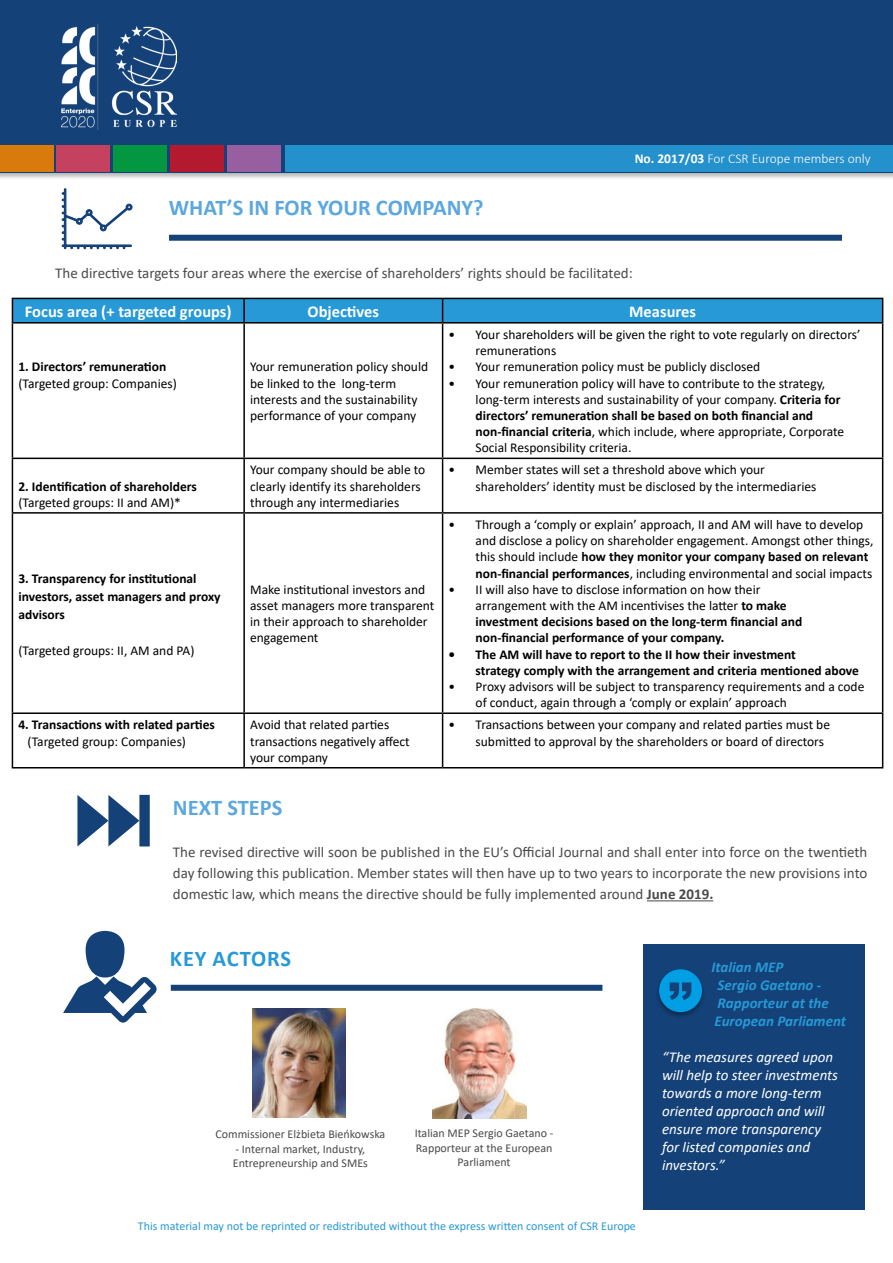
<style>
.page{position:relative;width:893px;height:1263px;background:#fff}
.page>*{position:absolute;margin:0;border:0;box-sizing:border-box;transform-origin:0 0}
.t1{font:700 22.5px "Calibri";color:#5ca7dd}
.t2{font:700 22.5px "Calibri";letter-spacing:.04em;color:#2699d6}
.t3{font:700 16.5px "Calibri";color:#fff}
.t4{font:15px/21px "Calibri";color:#4a4a49;text-align:justify}
.t5{font:italic 15px/18px "Calibri";color:#fff}
.t6{font:italic 700 15px/18px "Calibri";color:#2699d6}
.t7{font:13.5px/16.2px "Calibri";color:#000}
.t8{font:700 13.5px/16.2px "Calibri";color:#000}
.t9{font:300 13.5px "Calibri";color:#fff}
.t10{font:12px/14.4px "Calibri";color:#4a4a49}
.t11{font:12px "Calibri";color:#2699d6}
.s1{font-weight:700}
.s2{font-weight:400}
</style>
<div class="page">
<div style="left:169px;top:235px;width:673px;height:6px;background:#144177"></div>
<svg style="left:61px;top:188px;width:72px;height:62px"></svg>
<div style="left:0;top:0;width:893px;height:180px;background:#000;opacity:.3"></div>
<div style="left:0;top:0;width:893px;height:172px;background:#144177"></div>
<img style="left:61px;top:24px;width:116px;height:105px">
<div style="left:284px;top:146px;width:609px;height:26px;background:#2490cc"></div>
<svg style="left:0;top:145px;width:285px;height:27px"></svg>
<div style="left:0;top:146px;width:53px;height:26px;background:#d97a0c"></div>
<div style="left:57px;top:146px;width:53px;height:26px;background:#c4425f"></div>
<div style="left:114px;top:146px;width:53px;height:26px;background:#029740"></div>
<div style="left:170px;top:146px;width:54px;height:26px;background:#b31a2f"></div>
<div style="left:227px;top:146px;width:54px;height:26px;background:#985fa0"></div>
<svg style="left:12px;top:298px;width:871px;height:24px;background:#2390ca"></svg>
<hr style="left:12px;top:322px;width:232px;height:2px;background:#000">
<hr style="left:12px;top:324px;width:1px;height:134px;background:#000">
<hr style="left:244px;top:322px;width:199px;height:2px;background:#000">
<hr style="left:243px;top:324px;width:2px;height:134px;background:#000">
<hr style="left:443px;top:322px;width:440px;height:2px;background:#000">
<hr style="left:442px;top:324px;width:1px;height:134px;background:#000">
<hr style="left:882px;top:324px;width:1px;height:134px;background:#000">
<hr style="left:12px;top:458px;width:232px;height:1px;background:#000">
<hr style="left:12px;top:459px;width:1px;height:53px;background:#000">
<hr style="left:244px;top:458px;width:199px;height:1px;background:#000">
<hr style="left:243px;top:459px;width:2px;height:53px;background:#000">
<hr style="left:443px;top:458px;width:440px;height:1px;background:#000">
<hr style="left:442px;top:459px;width:1px;height:53px;background:#000">
<hr style="left:882px;top:459px;width:1px;height:53px;background:#000">
<hr style="left:12px;top:512px;width:232px;height:2px;background:#000">
<hr style="left:12px;top:514px;width:1px;height:198px;background:#000">
<hr style="left:244px;top:512px;width:199px;height:2px;background:#000">
<hr style="left:243px;top:514px;width:2px;height:198px;background:#000">
<hr style="left:443px;top:512px;width:440px;height:2px;background:#000">
<hr style="left:442px;top:514px;width:1px;height:198px;background:#000">
<hr style="left:882px;top:514px;width:1px;height:198px;background:#000">
<hr style="left:12px;top:712px;width:232px;height:2px;background:#000">
<hr style="left:12px;top:714px;width:1px;height:53px;background:#000">
<hr style="left:244px;top:712px;width:199px;height:2px;background:#000">
<hr style="left:243px;top:714px;width:2px;height:53px;background:#000">
<hr style="left:443px;top:712px;width:440px;height:2px;background:#000">
<hr style="left:442px;top:714px;width:1px;height:53px;background:#000">
<hr style="left:882px;top:714px;width:1px;height:53px;background:#000">
<hr style="left:12px;top:767px;width:232px;height:1px;background:#000">
<hr style="left:244px;top:767px;width:199px;height:1px;background:#000">
<hr style="left:443px;top:767px;width:440px;height:1px;background:#000">
<div style="left:171px;top:985px;width:431px;height:6px;background:#144177"></div>
<div style="left:643px;top:945px;width:222px;height:265px;background:#144177"></div>
<div style="left:655px;top:968px;width:51px;height:51px;background:#000;opacity:.3"></div>
<div style="left:659px;top:969px;width:43px;height:43px;background:#009fe3;border-radius:50%"></div>
<svg style="left:670px;top:982px;width:21px;height:18px"></svg>
<svg style="left:63px;top:931px;width:94px;height:92px"></svg>
<img style="left:252px;top:1008px;width:94px;height:110px">
<img style="left:433px;top:1008px;width:93px;height:110px">
<hr style="left:647px;top:900px;width:66px;height:1px;background:#4a4a49">
<svg style="left:77px;top:795px;width:73px;height:51px"></svg>
<h1 class="t1" style="left:169px;top:191px;width:316px">WHAT’S IN FOR YOUR COMPANY?</h1>
<p class="t9" style="left:635px;top:150px;width:238px"><span class="s1">No. 2017/03</span> For CSR Europe members only</p>
<p class="t4" style="left:55px;top:262px;width:579px">The directive targets four areas where the exercise of shareholders’ rights should be facilitated:</p>
<p class="t3" style="left:25px;top:300px;width:208px">Focus area (+ targeted groups)</p>
<p class="t3" style="left:308px;top:300px;width:73px">Objectives</p>
<p class="t3" style="left:629px;top:300px;width:68px">Measures</p>
<p class="t8" style="left:18px;top:359px;width:149px">1. Directors’ remuneration</p>
<p class="t7" style="left:18px;top:375px;width:160px">(Targeted group: Companies)</p>
<p class="t8" style="left:18px;top:478px;width:180px">2. Identification of shareholders</p>
<p class="t7" style="left:18px;top:494px;width:164px">(Targeted groups: II and AM)*</p>
<p class="t8" style="left:18px;top:569px;width:204px;line-height:18px">3. Transparency for institutional investors, asset managers and proxy advisors</p>
<p class="t7" style="left:18px;top:642px;width:177px">(Targeted groups: II, AM and PA)</p>
<p class="t8" style="left:18px;top:717px;width:198px">4. Transactions with related parties</p>
<p class="t7" style="left:28px;top:733px;width:160px">(Targeted group: Companies)</p>
<p class="t7" style="left:250px;top:358px;width:180px">Your remuneration policy should be linked to the long-term interests and the sustainability performance of your company</p>
<p class="t7" style="left:476px;top:326px;width:386px;text-indent:-27px">• Your shareholders will be given the right to vote regularly on directors’ remunerations</p>
<p class="t7" style="left:449px;top:358px;width:313px">• Your remuneration policy must be publicly disclosed</p>
<p class="t7" style="left:476px;top:375px;width:370px;text-indent:-27px">• Your remuneration policy will have to contribute to the strategy, long-term interests and sustainability of your company. <span class="s1">Criteria for directors’ remuneration shall be based on both financial and non-financial criteria</span>, which include, where appropriate, Corporate Social Responsibility criteria.</p>
<p class="t7" style="left:250px;top:461px;width:177px">Your company should be able to clearly identify its shareholders through any intermediaries</p>
<p class="t7" style="left:476px;top:461px;width:342px;text-indent:-27px">• Member states will set a threshold above which your shareholders’ identity must be disclosed by the intermediaries</p>
<p class="t7" style="left:250px;top:581px;width:186px">Make institutional investors and asset managers more transparent in their approach to shareholder engagement</p>
<p class="t7" style="left:476px;top:516px;width:399px;text-indent:-27px">• Through a ‘comply or explain’ approach, II and AM will have to develop and disclose a policy on shareholder engagement. Amongst other things, this should include <span class="s1">how they monitor your company based on relevant non-financial performances</span>, including environmental and social impacts</p>
<p class="t8" style="left:476px;top:581px;width:328px;text-indent:-27px"><span class="s2">• II will also have to disclose information on how their arrangement with the AM incentivises the latter</span> to make investment decisions based on the long-term financial and non-financial performance of your company.</p>
<p class="t8" style="left:476px;top:646px;width:385px;text-indent:-27px">• The AM will have to report to the II how their investment<br>strategy comply with the arrangement and criteria mentioned above</p>
<p class="t7" style="left:476px;top:678px;width:390px;text-indent:-27px">• Proxy advisors will be subject to transparency requirements and a code of conduct, again through a ‘comply or explain’ approach</p>
<p class="t7" style="left:250px;top:716px;width:161px">Avoid that related parties transactions negatively affect your company</p>
<p class="t7" style="left:476px;top:716px;width:356px;text-indent:-27px">• Transactions between your company and related parties must be submitted to approval by the shareholders or board of directors</p>
<h1 class="t1" style="left:173px;top:792px;width:111px">NEXT STEPS</h1>
<p class="t4" style="left:173px;top:841px;width:696px">The revised directive will soon be published in the EU’s Official Journal and shall enter into force on the twentieth day following this publication. Member states will then have up to two years to incorporate the new provisions into domestic law, which means the directive should be fully implemented around <span class="s1">June 2019.</span></p>
<h1 class="t2" style="left:170px;top:942px;width:123px">KEY ACTORS</h1>
<p class="t10" style="left:215px;top:1127px;width:171px">Commissioner Elżbieta Bieńkowska</p>
<p class="t10" style="left:233px;top:1141px;width:137px">- Internal market, Industry,<br>Entrepreneurship and SMEs</p>
<p class="t10" style="left:415px;top:1126px;width:140px;text-align:center">Italian MEP Sergio Gaetano -<br>Rapporteur at the European<br>Parliament</p>
<p class="t11" style="left:138px;top:1218px;width:499px">This material may not be reprinted or redistributed without the express written consent of CSR Europe</p>
<p class="t6" style="left:711px;top:957px;width:136px">Italian MEP<br>Sergio Gaetano -<br>Rapporteur at the<br>European Parliament</p>
<p class="t5" style="left:662px;top:1047px;width:178px">“The measures agreed upon will help to steer investments towards a more long-term oriented approach and will ensure more transparency for listed companies and investors.”</p>
</div>
